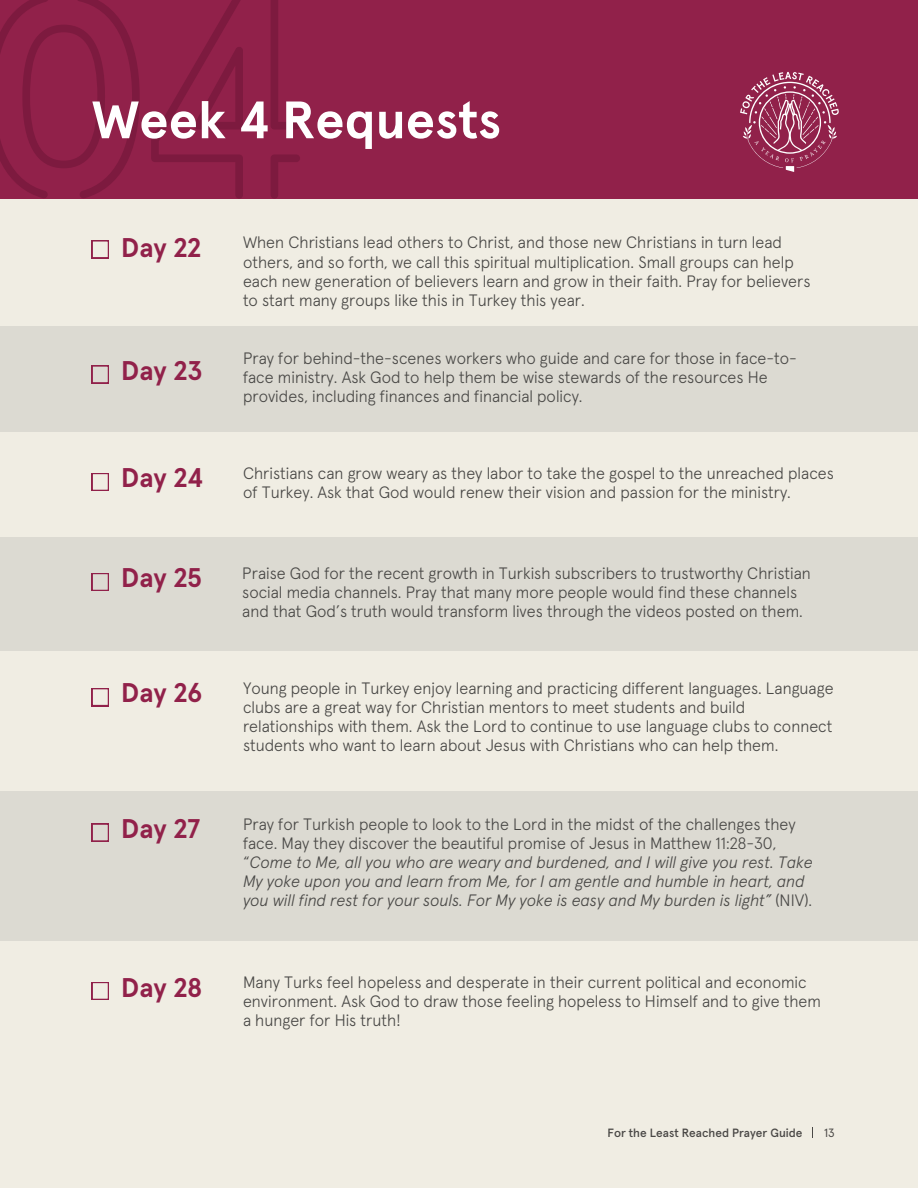
<style>
.page{position:relative;width:918px;height:1188px;background:#fff}
.page>*{position:absolute;margin:0;border:0;box-sizing:border-box;transform-origin:0 0}
.t1{font:700 52.5px "Apercu Pro";color:#fff}
.t2{font:700 27px "Apercu Pro";color:#91214a}
.t3{font:300 16.5px/19.2px "Apercu Pro";color:#494846}
.t4{font:italic 300 16.5px/19.2px "Apercu Pro";color:#494846}
.t5{font:500 12px "Apercu Pro";color:#4a4846}
.t6{font:12px "Apercu Pro";color:#4a4846}
.s1{font-style:normal}
</style>
<div class="page">
<div style="left:0;top:190px;width:918px;height:998px;background:#f0ede3"></div>
<div style="left:0;top:791px;width:918px;height:150px;background:#dcdad2"></div>
<div style="left:0;top:538px;width:918px;height:113px;background:#dcdad2"></div>
<div style="left:0;top:326px;width:918px;height:106px;background:#dcdad2"></div>
<div style="left:0;top:0;width:918px;height:199px;background:#91214a"></div>
<svg style="left:740px;top:72px;width:99px;height:100px"></svg>
<svg style="left:151px;top:0;width:149px;height:198px"></svg>
<svg style="left:0;top:0;width:140px;height:198px"></svg>
<svg style="left:92px;top:240px;width:17px;height:18px"></svg>
<svg style="left:92px;top:366px;width:17px;height:17px"></svg>
<svg style="left:92px;top:473px;width:17px;height:18px"></svg>
<svg style="left:92px;top:573px;width:17px;height:18px"></svg>
<svg style="left:92px;top:688px;width:17px;height:18px"></svg>
<svg style="left:92px;top:824px;width:17px;height:17px"></svg>
<svg style="left:92px;top:982px;width:17px;height:18px"></svg>
<p class="t1" style="left:92px;top:97px;width:411px">Week 4 Requests</p>
<h3 class="t2" style="left:121px;top:236px;width:82px">Day 22</h3>
<h2 class="t3" style="left:243px;top:234px;width:569px">When Christians lead others to Christ, and those new Christians in turn lead others, and so forth, we call this spiritual multiplication. Small groups can help each new generation of believers learn and grow in their faith. Pray for believers to start many groups like this in Turkey this year.</h2>
<h3 class="t2" style="left:121px;top:358px;width:83px">Day 23</h3>
<h2 class="t3" style="left:243px;top:349px;width:556px">Pray for behind-the-scenes workers who guide and care for those in face-to&shy;face ministry. Ask God to help them be wise stewards of the resources He provides, including finances and financial policy.</h2>
<h3 class="t2" style="left:121px;top:466px;width:83px">Day 24</h3>
<h2 class="t3" style="left:243px;top:465px;width:592px">Christians can grow weary as they labor to take the gospel to the unreached places of Turkey. Ask that God would renew their vision and passion for the ministry.</h2>
<h3 class="t2" style="left:121px;top:566px;width:82px">Day 25</h3>
<h2 class="t3" style="left:242px;top:565px;width:570px">Praise God for the recent growth in Turkish subscribers to trustworthy Christian social media channels. Pray that many more people would find these channels and that God’s truth would transform lives through the videos posted on them.</h2>
<h3 class="t2" style="left:121px;top:681px;width:83px">Day 26</h3>
<h2 class="t3" style="left:243px;top:680px;width:592px">Young people in Turkey enjoy learning and practicing different languages. Language clubs are a great way for Christian mentors to meet students and build relationships with them. Ask the Lord to continue to use language clubs to connect students who want to learn about Jesus with Christians who can help them.</h2>
<h1 class="t2" style="left:121px;top:817px;width:81px">Day 27</h1>
<p class="t4" style="left:243px;top:815px;width:571px"><span class="s1">Pray for Turkish people to look to the Lord in the midst of the challenges they face. May they discover the beautiful promise of Jesus in Matthew 11:28-30, “</span>Come to Me, all you who are weary and burdened, and I will give you rest. Take My yoke upon you and learn from Me, for I am gentle and humble in heart, and you will find rest for your souls. For My yoke is easy and My burden is light” <span class="s1">(NIV).</span></p>
<h2 class="t2" style="left:121px;top:975px;width:82px">Day 28</h2>
<h3 class="t3" style="left:243px;top:974px;width:580px">Many Turks feel hopeless and desperate in their current political and economic environment. Ask God to draw those feeling hopeless to Himself and to give them a hunger for His truth!</h3>
<h2 class="t5" style="left:608px;top:1128px;width:196px">For the Least Reached Prayer Guide</h2>
<h3 class="t6" style="left:824px;top:1127px;width:12px">13</h3>
</div>
